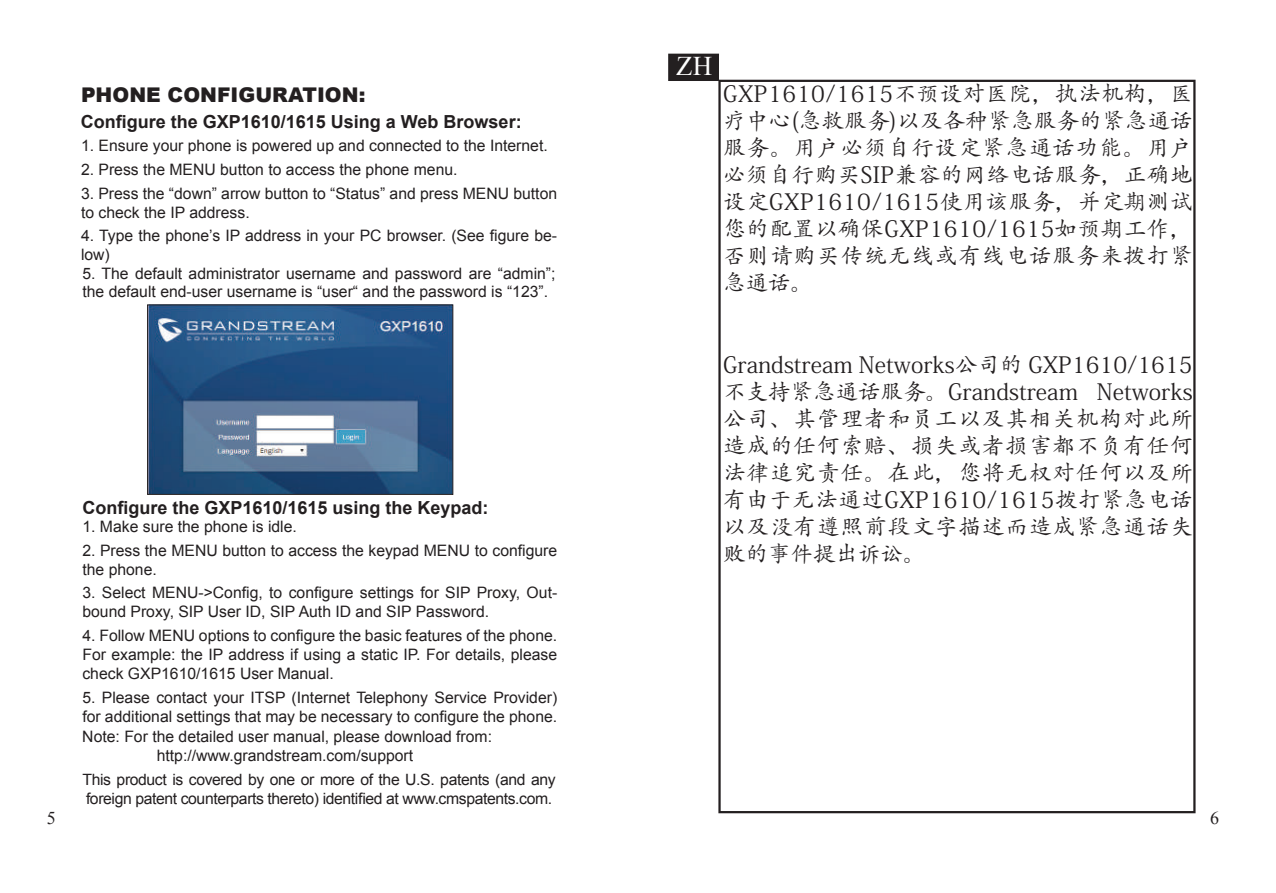
<style>
.page{position:relative;width:1276px;height:893px;background:#fff}
.page>*{position:absolute;margin:0;border:0;box-sizing:border-box;transform-origin:0 0}
.t1{font:27px "Times New Roman";color:#fff}
.t2{font:22.5px/27px "Adobe Kaiti Std";letter-spacing:.025em;color:#231f20;text-align:justify}
.t3{font:900 20.25px "Arial";color:#231f20}
.t4{font:700 18px "Arial";color:#231f20}
.t5{font:18px "Times New Roman";color:#231f20}
.t6{font:15.75px/18.9px "Arial";color:#231f20}
.t7{font:15.53px/18.9px "Arial";letter-spacing:-.025em;color:#231f20}
</style>
<div class="page">
<img style="left:149px;top:306px;width:302px;height:187px">
<div style="left:147px;top:304px;width:306px;height:191px;border:1px solid #231f20"></div>
<div style="left:669px;top:55px;width:50px;height:25px;background:#231f20"></div>
<div style="left:668px;top:54px;width:52px;height:27px;border:2px solid #231f20"></div>
<div style="left:718px;top:80px;width:477px;height:733px;border:2px solid #231f20"></div>
<h1 class="t1" style="left:676px;top:47px;width:37px">ZH</h1>
<p class="t3" style="left:81px;top:80px;width:286px">PHONE CONFIGURATION:</p>
<h2 class="t2" style="left:723px;top:81px;width:471px">GXP1610/1615不预设对医院，执法机构，医疗中心(急救服务)以及各种紧急服务的紧急通话服务。用户必须自行设定紧急通话功能。用户必须自行购买SIP兼容的网络电话服务，正确地设定GXP1610/1615使用该服务，并定期测试您的配置以确保GXP1610/1615如预期工作，否则请购买传统无线或有线电话服务来拨打紧急通话。</h2>
<p class="t4" style="left:81px;top:109px;width:442px">Configure the GXP1610/1615 Using a Web Browser:</p>
<p class="t6" style="left:81px;top:136px;width:468px">1. Ensure your phone is powered up and connected to the Internet.</p>
<p class="t6" style="left:81px;top:160px;width:378px">2. Press the MENU button to access the phone menu.</p>
<p class="t6" style="left:81px;top:184px;width:478px">3. Press the “down” arrow button to “Status” and press MENU button to check the IP address.</p>
<p class="t6" style="left:81px;top:226px;width:478px">4. Type the phone’s IP address in your PC browser. (See figure be&shy;low)</p>
<p class="t6" style="left:82px;top:264px;width:475px">5. The default administrator username and password are “admin”; the default end-user username is “user“ and the password is “123”.</p>
<p class="t4" style="left:82px;top:495px;width:408px">Configure the GXP1610/1615 using the Keypad:</p>
<p class="t6" style="left:82px;top:517px;width:216px">1. Make sure the phone is idle.</p>
<p class="t6" style="left:82px;top:541px;width:476px">2. Press the MENU button to access the keypad MENU to configure the phone.</p>
<p class="t6" style="left:82px;top:584px;width:476px">3. Select MENU-&gt;Config, to configure settings for SIP Proxy, Out&shy;bound Proxy, SIP User ID, SIP Auth ID and SIP Password.</p>
<p class="t6" style="left:82px;top:626px;width:476px;text-align:justify">4. Follow MENU options to configure the basic features of the phone.<br>For example: the IP address if using a static IP. For details, please check GXP1610/1615 User Manual.</p>
<p class="t6" style="left:82px;top:688px;width:476px">5. Please contact your ITSP (Internet Telephony Service Provider) for additional settings that may be necessary to configure the phone.</p>
<p class="t6" style="left:82px;top:728px;width:411px;text-align:center">Note: For the detailed user manual, please download from: http://www.grandstream.com/support</p>
<p class="t7" style="left:82px;top:770px;width:475px">This product is covered by one or more of the U.S. patents (and any foreign patent counterparts thereto) identified at www.cmspatents.com.</p>
<h2 class="t2" style="left:723px;top:351px;width:471px">Grandstream Networks公司的 GXP1610/1615不支持紧急通话服务。Grandstream Networks公司、其管理者和员工以及其相关机构对此所造成的任何索赔、损失或者损害都不负有任何法律追究责任。在此，您将无权对任何以及所有由于无法通过GXP1610/1615拨打紧急电话以及没有遵照前段文字描述而造成紧急通话失败的事件提出诉讼。</h2>
<p class="t5" style="left:47px;top:806px;width:10px">5</p>
<p class="t5" style="left:1210px;top:806px;width:10px">6</p>
</div>
